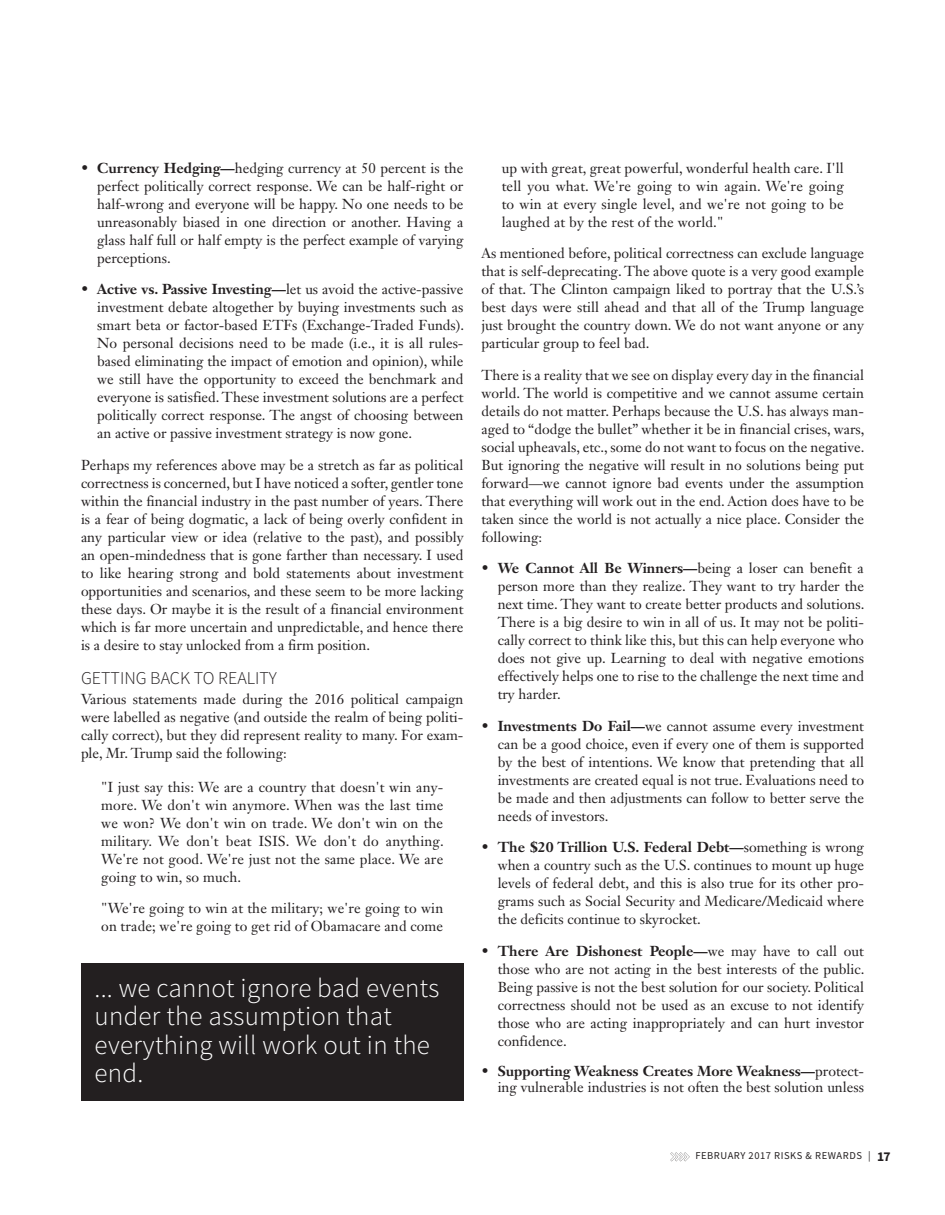
<style>
.page{position:relative;width:945px;height:1215px;background:#fff}
.page>*{position:absolute;margin:0;border:0;box-sizing:border-box;transform-origin:0 0}
.t1{font:300 27px/28.5px "Source Sans Pro";letter-spacing:.01em;color:#fff}
.t2{font:300 18px "Source Sans Pro";color:#231f20}
.t3{font:14.25px/18px "Janson Text LT Std";color:#231f20;text-align:justify}
.t4{font:10.5px "Source Sans Pro";letter-spacing:.05em;color:#231f20}
.s1{font-weight:700}
.s2{font-weight:700;font-size:13.5px}
</style>
<div class="page">
<svg style="left:670px;top:1152px;width:20px;height:9px"></svg>
<div style="left:81px;top:963px;width:383px;height:137px;background:#231f20"></div>
<p class="t3" style="left:97px;top:159px;width:368px;text-indent:-16px">• <span class="s1">Currency Hedging—</span>hedging currency at 50 percent is the perfect politically correct response. We can be half-right or half-wrong and everyone will be happy. No one needs to be unreasonably biased in one direction or another. Having a glass half full or half empty is the perfect example of varying perceptions.</p>
<p class="t3" style="left:97px;top:280px;width:368px;text-indent:-16px">• <span class="s1">Active vs. Passive Investing—</span>let us avoid the active-passive investment debate altogether by buying investments such as smart beta or factor-based ETFs (Exchange-Traded Funds).<br>No personal decisions need to be made (i.e., it is all rules&shy;based eliminating the impact of emotion and opinion), while we still have the opportunity to exceed the benchmark and everyone is satisfied. These investment solutions are a perfect politically correct response. The angst of choosing between an active or passive investment strategy is now gone.</p>
<p class="t3" style="left:81px;top:456px;width:384px">Perhaps my references above may be a stretch as far as political correctness is concerned, but I have noticed a softer, gentler tone within the financial industry in the past number of years. There is a fear of being dogmatic, a lack of being overly confident in any particular view or idea (relative to the past), and possibly an open-mindedness that is gone farther than necessary. I used to like hearing strong and bold statements about investment opportunities and scenarios, and these seem to be more lacking these days. Or maybe it is the result of a financial environment which is far more uncertain and unpredictable, and hence there is a desire to stay unlocked from a firm position.</p>
<p class="t2" style="left:81px;top:667px;width:197px">GETTING BACK TO REALITY</p>
<p class="t3" style="left:81px;top:690px;width:384px">Various statements made during the 2016 political campaign were labelled as negative (and outside the realm of being politi&shy;cally correct), but they did represent reality to many. For exam&shy;ple, Mr. Trump said the following:</p>
<p class="t3" style="left:101px;top:778px;width:344px">"I just say this: We are a country that doesn't win any&shy;more. We don't win anymore. When was the last time we won? We don't win on trade. We don't win on the military. We don't beat ISIS. We don't do anything.<br>We're not good. We're just not the same place. We are going to win, so much.</p>
<p class="t3" style="left:101px;top:899px;width:344px">"We're going to win at the military; we're going to win on trade; we're going to get rid of Obamacare and come</p>
<h1 class="t1" style="left:94px;top:974px;width:346px">... we cannot ignore bad events under the assumption that everything will work out in the end.</h1>
<p class="t3" style="left:502px;top:159px;width:344px">up with great, great powerful, wonderful health care. I'll tell you what. We're going to win again. We're going to win at every single level, and we're not going to be laughed at by the rest of the world."</p>
<p class="t3" style="left:481px;top:244px;width:384px">As mentioned before, political correctness can exclude language that is self-deprecating. The above quote is a very good example of that. The Clinton campaign liked to portray that the U.S.’s best days were still ahead and that all of the Trump language just brought the country down. We do not want anyone or any particular group to feel bad.</p>
<p class="t3" style="left:481px;top:366px;width:385px">There is a reality that we see on display every day in the financial world. The world is competitive and we cannot assume certain details do not matter. Perhaps because the U.S. has always man&shy;aged to “dodge the bullet” whether it be in financial crises, wars, social upheavals, etc., some do not want to focus on the negative.<br>But ignoring the negative will result in no solutions being put forward—we cannot ignore bad events under the assumption that everything will work out in the end. Action does have to be taken since the world is not actually a nice place. Consider the following:</p>
<p class="t3" style="left:498px;top:559px;width:368px;text-indent:-16px">• <span class="s1">We Cannot All Be Winners—</span>being a loser can benefit a person more than they realize. They want to try harder the next time. They want to create better products and solutions.<br>There is a big desire to win in all of us. It may not be politi&shy;cally correct to think like this, but this can help everyone who does not give up. Learning to deal with negative emotions effectively helps one to rise to the challenge the next time and try harder.</p>
<p class="t3" style="left:498px;top:717px;width:368px;text-indent:-16px">• <span class="s1">Investments Do Fail—</span>we cannot assume every investment can be a good choice, even if every one of them is supported by the best of intentions. We know that pretending that all investments are created equal is not true. Evaluations need to be made and then adjustments can follow to better serve the needs of investors.</p>
<p class="t3" style="left:498px;top:838px;width:368px;text-indent:-16px">• <span class="s1">The $20 Trillion U.S. Federal Debt—</span>something is wrong when a country such as the U.S. continues to mount up huge levels of federal debt, and this is also true for its other pro&shy;grams such as Social Security and Medicare/Medicaid where the deficits continue to skyrocket.</p>
<p class="t3" style="left:498px;top:942px;width:368px;text-indent:-16px">• <span class="s1">There Are Dishonest People—</span>we may have to call out those who are not acting in the best interests of the public.<br>Being passive is not the best solution for our society. Political correctness should not be used as an excuse to not identify those who are acting inappropriately and can hurt investor confidence.</p>
<p class="t3" style="left:481px;top:1062px;width:384px;line-height:16.5px;text-align:right">• <span class="s1">Supporting Weakness Creates More Weakness—</span>protect&shy;ing vulnerable industries is not often the best solution unless</p>
<p class="t4" style="left:696px;top:1149px;width:197px">FEBRUARY 2017 RISKS &amp; REWARDS | <span class="s2">17</span></p>
</div>
